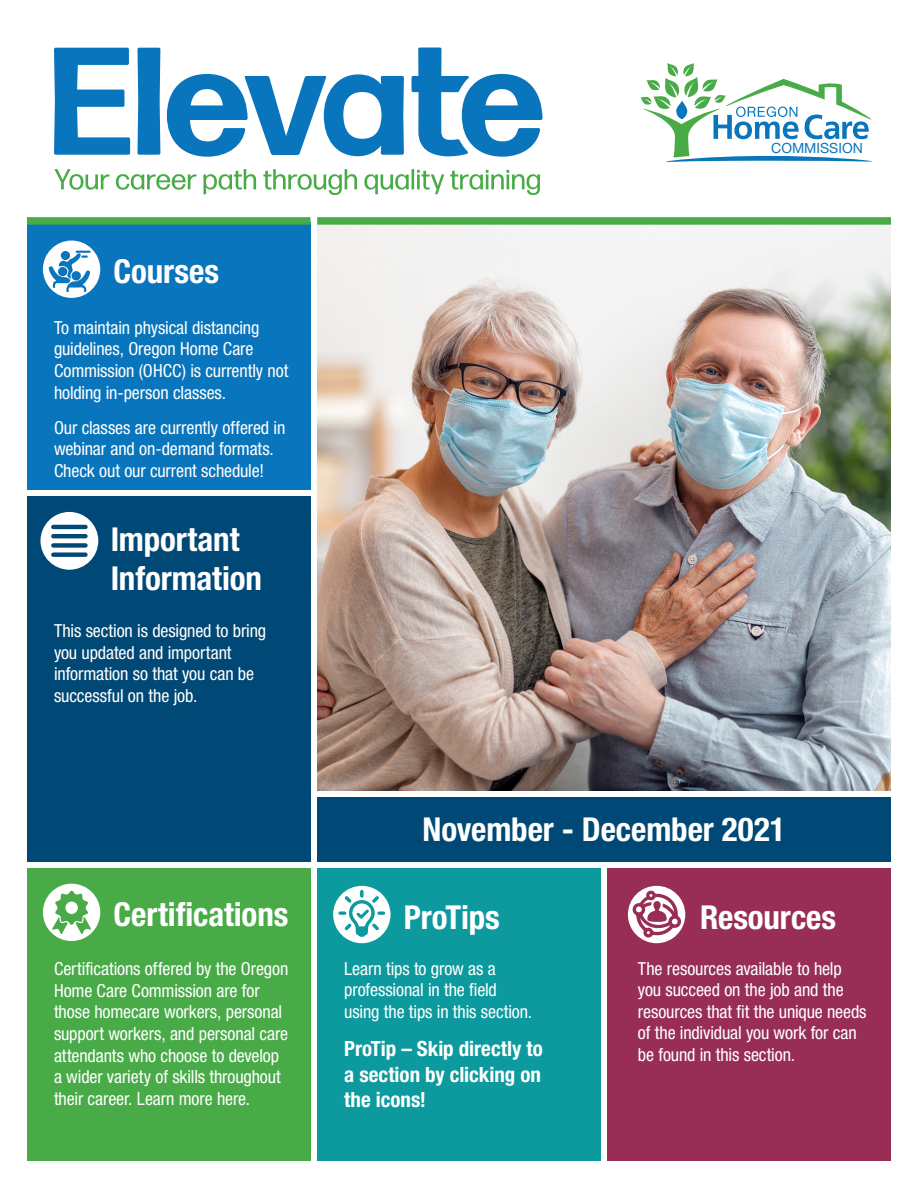
<style>
.page{position:relative;width:918px;height:1188px;background:#fff}
.page>*{position:absolute;margin:0;border:0;box-sizing:border-box;transform-origin:0 0}
.t1{font:700 condensed 33px/39.6px "Helvetica Neue LT Std";letter-spacing:-.005em;color:#fff}
.t2{font:700 condensed 21px/25.2px "Helvetica Neue LT Std";color:#fff;text-align:justify}
.Body{font:condensed 18px/21.6px "Helvetica Neue LT Std";letter-spacing:-.005em;color:#fff}
.t3{font:14.1px "Helvetica Neue LT Std";color:#0975bc}
</style>
<div class="page">
<div style="left:317px;top:868px;width:284px;height:293px;background:#0c9a9f"></div>
<svg style="left:640px;top:63px;width:232px;height:99px"></svg>
<img style="left:317px;top:225px;width:574px;height:566px">
<div style="left:27px;top:222px;width:283px;height:268px;background:#0975bc"></div>
<div style="left:27px;top:868px;width:283px;height:293px;background:#48ab47"></div>
<div style="left:317px;top:217px;width:574px;height:8px;background:#48ab47"></div>
<div style="left:27px;top:217px;width:283px;height:8px;background:#48ab47"></div>
<svg style="left:332px;top:885px;width:60px;height:59px"></svg>
<div style="left:331px;top:883px;width:62px;height:63px;border:2px solid #0c9a9f;border-radius:50%"></div>
<svg style="left:338px;top:890px;width:47px;height:47px"></svg>
<svg style="left:42px;top:239px;width:59px;height:60px"></svg>
<div style="left:41px;top:238px;width:62px;height:62px;border:2px solid #0975bc;border-radius:50%"></div>
<svg style="left:48px;top:251px;width:43px;height:41px"></svg>
<svg style="left:42px;top:882px;width:59px;height:60px"></svg>
<div style="left:41px;top:881px;width:62px;height:62px;border:2px solid #48ab47;border-radius:50%"></div>
<svg style="left:52px;top:890px;width:39px;height:45px"></svg>
<svg style="left:54px;top:48px;width:76px;height:107px"></svg>
<div style="left:137px;top:48px;width:23px;height:107px;background:#0975bc;border-radius:2px"></div>
<svg style="left:167px;top:74px;width:237px;height:83px"></svg>
<svg style="left:412px;top:48px;width:131px;height:109px"></svg>
<div style="left:317px;top:797px;width:574px;height:65px;background:#004875"></div>
<div style="left:608px;top:868px;width:283px;height:293px;background:#982e55"></div>
<svg style="left:627px;top:885px;width:59px;height:59px"></svg>
<div style="left:626px;top:883px;width:62px;height:63px;border:2px solid #982e55;border-radius:50%"></div>
<svg style="left:632px;top:890px;width:50px;height:48px"></svg>
<svg style="left:203px;top:169px;width:53px;height:25px"></svg>
<svg style="left:54px;top:169px;width:55px;height:21px"></svg>
<svg style="left:263px;top:169px;width:94px;height:26px"></svg>
<svg style="left:116px;top:174px;width:81px;height:16px"></svg>
<svg style="left:364px;top:169px;width:80px;height:25px"></svg>
<svg style="left:450px;top:170px;width:90px;height:25px"></svg>
<div style="left:27px;top:497px;width:283px;height:365px;background:#004875"></div>
<div style="left:40px;top:512px;width:58px;height:58px;background:#fff;border-radius:50%"></div>
<hr style="left:53px;top:525px;width:32px;height:4px;background:#004875">
<hr style="left:53px;top:534px;width:32px;height:4px;background:#004875">
<div style="left:53px;top:543px;width:32px;height:5px;background:#004875"></div>
<div style="left:53px;top:552px;width:32px;height:5px;background:#004875"></div>
<p class="t1" style="left:113px;top:251px;width:107px">Courses</p>
<p class="Body" style="left:54px;top:316px;width:236px">To maintain physical distancing guidelines, Oregon Home Care<br>Commission (OHCC) is currently not holding in-person classes.</p>
<p class="Body" style="left:54px;top:416px;width:233px">Our classes are currently offered in webinar and on-demand formats.<br>Check out our current schedule!</p>
<p class="t1" style="left:111px;top:519px;width:153px">Important<br>Information</p>
<p class="Body" style="left:54px;top:620px;width:214px">This section is designed to bring you updated and important information so that you can be successful on the job.</p>
<p class="t3" style="left:771px;top:140px;width:93px">COMMISSION</p>
<p class="t1" style="left:423px;top:809px;width:364px">November - December 2021</p>
<p class="t1" style="left:113px;top:894px;width:176px">Certifications</p>
<p class="t1" style="left:404px;top:897px;width:98px">ProTips</p>
<p class="Body" style="left:54px;top:958px;width:236px">Certifications offered by the Oregon Home Care Commission are for those homecare workers, personal support workers, and personal care attendants who choose to develop a wider variety of skills throughout their career. Learn more here.</p>
<p class="Body" style="left:344px;top:957px;width:189px">Learn tips to grow as a professional in the field using the tips in this section.</p>
<p class="t2" style="left:344px;top:1036px;width:200px">ProTip – Skip directly to a section by clicking on the icons!</p>
<p class="t1" style="left:700px;top:897px;width:137px">Resources</p>
<p class="Body" style="left:638px;top:957px;width:230px">The resources available to help you succeed on the job and the resources that fit the unique needs of the individual you work for can be found in this section.</p>
</div>
